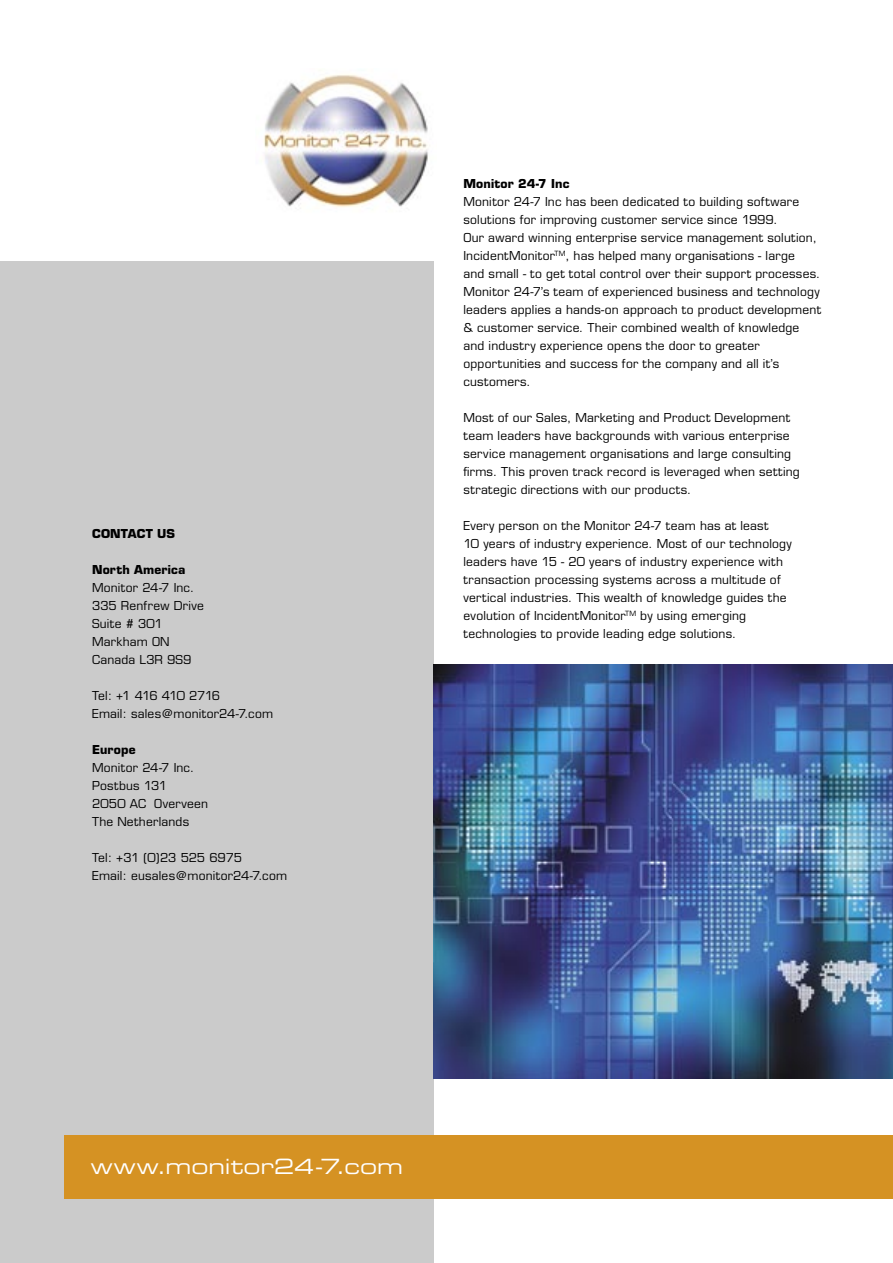
<style>
.page{position:relative;width:893px;height:1263px;background:#fff}
.page>*{position:absolute;margin:0;border:0;box-sizing:border-box;transform-origin:0 0}
.t1{font:21px "Eurostile Extended Two";color:#fff}
.t2{font:12px/18px "Eurostile";letter-spacing:.02em;color:#000}
.t3{font:700 12px "Eurostile";letter-spacing:.015em;color:#000}
.t4{font:12px "Eurostile";letter-spacing:-.015em;color:#000}
.t5{font:12px "Eurostile";letter-spacing:-.07em;color:#000}
</style>
<div class="page">
<div style="left:0;top:261px;width:434px;height:1002px;background:#cbcbcb"></div>
<img style="left:263px;top:74px;width:165px;height:133px">
<div style="left:64px;top:1135px;width:829px;height:64px;background:#d59223"></div>
<img style="left:434px;top:664px;width:459px;height:415px">
<p class="t3" style="left:92px;top:526px;width:84px">CONTACT US</p>
<p class="t3" style="left:92px;top:562px;width:95px">North America</p>
<p class="t2" style="left:92px;top:579px;width:113px">Monitor 24-7 Inc.<br>335 Renfrew Drive</p>
<p class="t2" style="left:92px;top:615px;width:72px">Suite # 301</p>
<p class="t2" style="left:92px;top:633px;width:79px">Markham ON</p>
<p class="t2" style="left:92px;top:651px;width:101px">Canada L3R 9S9</p>
<p class="t5" style="left:92px;top:689px;width:130px">Tel: +1 416 410 2716</p>
<p class="t2" style="left:92px;top:705px;width:183px">Email: sales@monitor24-7.com</p>
<p class="t3" style="left:92px;top:742px;width:45px">Europe</p>
<p class="t2" style="left:92px;top:759px;width:104px">Monitor 24-7 Inc.</p>
<p class="t2" style="left:92px;top:777px;width:76px">Postbus 131</p>
<p class="t2" style="left:92px;top:795px;width:118px">2050 AC Overveen</p>
<p class="t2" style="left:92px;top:813px;width:99px">The Netherlands</p>
<p class="t4" style="left:92px;top:851px;width:151px">Tel: +31 (0)23 525 6975</p>
<p class="t2" style="left:92px;top:867px;width:197px">Email: eusales@monitor24-7.com</p>
<p class="t3" style="left:463px;top:176px;width:107px">Monitor 24-7 Inc</p>
<p class="t2" style="left:463px;top:193px;width:355px">Monitor 24-7 Inc has been dedicated to building software solutions for improving customer service since 1999.<br>Our award winning enterprise service management solution, IncidentMonitor<sup>TM</sup>, has helped many organisations - large</p>
<p class="t2" style="left:463px;top:265px;width:359px">and small - to get total control over their support processes.<br>Monitor 24-7’s team of experienced business and technology leaders applies a hands-on approach to product development &amp; customer service. Their combined wealth of knowledge and industry experience opens the door to greater opportunities and success for the company and all it’s customers.</p>
<p class="t2" style="left:463px;top:409px;width:328px">Most of our Sales, Marketing and Product Development</p>
<p class="t2" style="left:463px;top:427px;width:328px">team leaders have backgrounds with various enterprise</p>
<p class="t2" style="left:463px;top:445px;width:338px">service management organisations and large consulting firms. This proven track record is leveraged when setting</p>
<p class="t2" style="left:463px;top:481px;width:229px">strategic directions with our products.</p>
<p class="t2" style="left:463px;top:517px;width:307px">Every person on the Monitor 24-7 team has at least</p>
<p class="t2" style="left:463px;top:535px;width:330px">10 years of industry experience. Most of our technology</p>
<p class="t2" style="left:463px;top:553px;width:321px">leaders have 15 - 20 years of industry experience with</p>
<p class="t2" style="left:463px;top:571px;width:319px">transaction processing systems across a multitude of</p>
<p class="t2" style="left:463px;top:589px;width:325px">vertical industries. This wealth of knowledge guides the</p>
<p class="t2" style="left:463px;top:607px;width:284px">evolution of IncidentMonitor<sup>TM</sup> by using emerging</p>
<p class="t2" style="left:463px;top:625px;width:274px">technologies to provide leading edge solutions.</p>
<p class="t1" style="left:91px;top:1152px;width:314px">www.monitor24-7.com</p>
</div>
